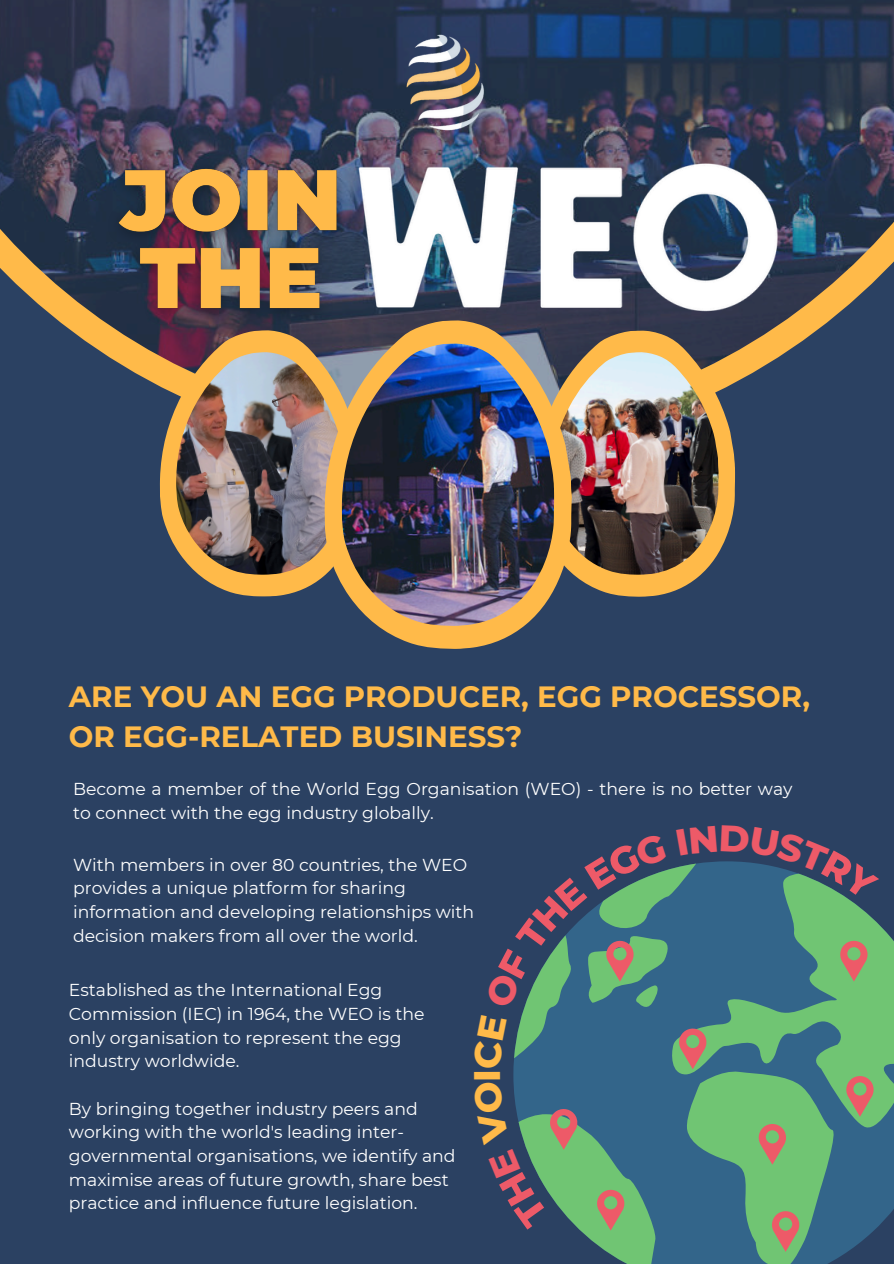
<style>
.page{position:relative;width:894px;height:1264px;background:#fff}
.page>*{position:absolute;margin:0;border:0;box-sizing:border-box;transform-origin:0 0}
.t1{font:800 37.65px "Montserrat";color:#ffba49}
.t2{font:700 29.25px/40.5px "Montserrat";color:#ffba49}
.t3{font:17.25px/23.7px "Montserrat";color:#fff}
</style>
<div class="page">
<div style="left:0;top:0;width:893px;height:1263px;background:#2b4162"></div>
<img style="left:0;top:0;width:893px;height:156px">
<svg style="left:0;top:156px;width:893px;height:231px"></svg>
<img style="left:404px;top:25px;width:85px;height:109px">
<svg style="left:160px;top:334px;width:164px;height:262px;fill:#ffba49"></svg>
<svg style="left:571px;top:331px;width:164px;height:266px;fill:#ffba49"></svg>
<img style="left:571px;top:351px;width:147px;height:224px">
<img style="left:176px;top:351px;width:148px;height:224px">
<svg style="left:324px;top:331px;width:247px;height:318px"></svg>
<img style="left:341px;top:342px;width:213px;height:284px">
<img style="left:356px;top:134px;width:422px;height:197px">
<img style="left:94px;top:147px;width:267px;height:187px">
<svg style="left:879px;top:925px;width:14px;height:206px;background:#66b475"></svg>
<svg style="left:513px;top:861px;width:366px;height:402px;background:#4c807b"></svg>
<p class="t2" style="left:69px;top:675px;width:742px">ARE YOU AN EGG PRODUCER, EGG PROCESSOR,<br>OR EGG-RELATED BUSINESS?</p>
<p class="t3" style="left:73px;top:777px;width:720px">Become a member of the World Egg Organisation (WEO) - there is no better way to connect with the egg industry globally.</p>
<p class="t3" style="left:73px;top:852px;width:402px">With members in over 80 countries, the WEO provides a unique platform for sharing information and developing relationships with decision makers from all over the world.</p>
<p class="t3" style="left:69px;top:978px;width:357px">Established as the International Egg Commission (IEC) in 1964, the WEO is the only organisation to represent the egg industry worldwide.</p>
<p class="t3" style="left:69px;top:1096px;width:388px">By bringing together industry peers and working with the world's leading inter&shy;governmental organisations, we identify and maximise areas of future growth, share best practice and influence future legislation.</p>
<p class="t1" style="left:463px;top:1081px;width:14px;rotate:-90deg">I</p>
</div>
